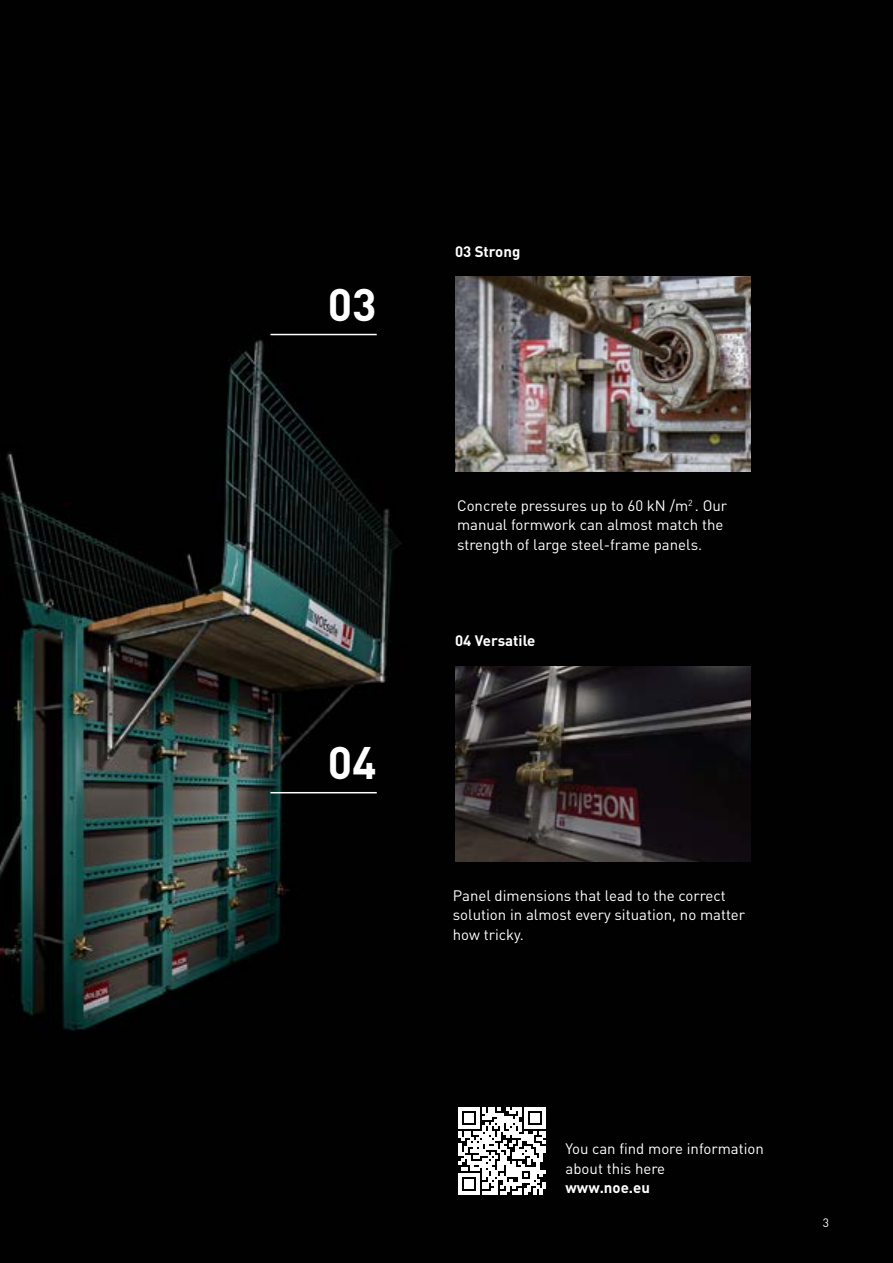
<style>
.page{position:relative;width:893px;height:1263px;background:#fff}
.page>*{position:absolute;margin:0;border:0;box-sizing:border-box;transform-origin:0 0}
.t1{font:700 45px "DIN Pro";color:#fff}
.t2{font:15px/19.5px "DIN Pro";color:#fff}
.t3{font:700 15px "DIN Pro";color:#fff}
.t4{font:12px "DIN Pro";color:#fff}
</style>
<div class="page">
<img style="left:0;top:0;width:893px;height:1263px">
<img style="left:455px;top:666px;width:296px;height:195px">
<hr style="left:270px;top:334px;width:107px;height:1px;background:#fff">
<hr style="left:270px;top:792px;width:107px;height:1px;background:#fff">
<svg style="left:458px;top:1108px;width:87px;height:87px"></svg>
<img style="left:455px;top:276px;width:296px;height:195px">
<h1 class="t1" style="left:328px;top:274px;width:50px">03</h1>
<h1 class="t1" style="left:328px;top:732px;width:50px">04</h1>
<p class="t3" style="left:455px;top:241px;width:67px">03 Strong</p>
<p class="t2" style="left:457px;top:495px;width:272px">Concrete pressures up to 60 kN /m<sup>2</sup> . Our manual formwork can almost match the strength of large steel-frame panels.</p>
<p class="t3" style="left:455px;top:630px;width:82px">04 Versatile</p>
<p class="t2" style="left:453px;top:885px;width:294px">Panel dimensions that lead to the correct solution in almost every situation, no matter how tricky.</p>
<p class="t2" style="left:566px;top:1138px;width:200px">You can find more information about this here</p>
<p class="t3" style="left:566px;top:1177px;width:86px">www.noe.eu</p>
<p class="t4" style="left:823px;top:1215px;width:8px">3</p>
</div>
